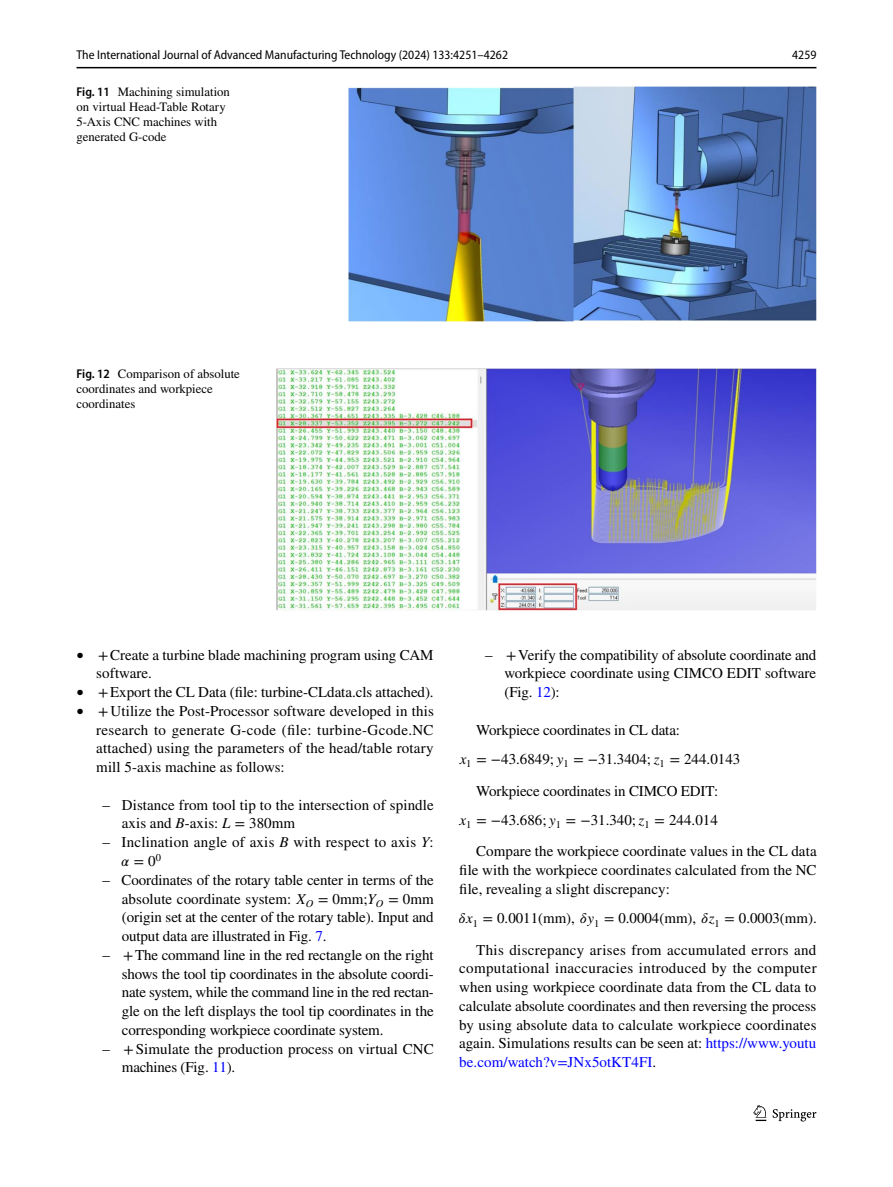
<style>
.page{position:relative;width:893px;height:1187px;background:#fff}
.page>*{position:absolute;margin:0;border:0;box-sizing:border-box;transform-origin:0 0}
.t1{font:15px/18.8px "STIX";color:#000;text-align:justify}
.t2{font:15px "STIX General Regular 80";color:#000}
.t3{font:15px "STIX General Regular 81";color:#000}
.t4{font:15px "STIX Math Italic 44";color:#000}
.t5{font:14.85px "STIX General Regular 82";color:#000}
.t6{font:12.75px/15px "STIX";color:#000}
.t7{font:semi-condensed 12.75px "Myriad Pro";color:#000}
.s1{font-family:"Myriad Pro";font-weight:600;font-stretch:semi-condensed}
.s2{font-size:14.1px}
.s3{font-style:italic}
.s4{font-family:"STIX General Italic 96"}
.s5{font-family:"STIX Math Regular 65"}
.s6{font-family:"STIX General Regular 83"}
.s7{font-family:"STIX Math Regular 66"}
.s8{font-family:"STIX General Regular 84"}
.s9{font-family:"STIX General Italic 97"}
.s10{font-family:"STIX Math Regular 61"}
.s11{font-family:"STIX General Regular 79"}
.s12{color:#00f}
.s13{font-family:"STIX General Italic 93"}
.s14{font-family:"STIX Math Regular 62"}
.s15{font-family:"STIX General Italic 94"}
.s16{font-family:"STIX Math Regular 63"}
.s17{font-family:"STIX Math Italic 43"}
.s18{font-family:"STIX General Italic 95"}
.s19{font-family:"STIX Math Regular 64"}
</style>
<div class="page">
<hr style="left:77px;top:67px;width:739px;height:1px;background:#000">
<svg style="left:753px;top:1105px;width:13px;height:15px"></svg>
<svg style="left:773px;top:1109px;width:43px;height:12px"></svg>
<img style="left:349px;top:87px;width:467px;height:234px">
<img style="left:276px;top:368px;width:540px;height:242px">
<p class="t7" style="left:77px;top:48px;width:433px">The International Journal of Advanced Manufacturing Technology (2024) 133:4251–4262</p>
<p class="t7" style="left:792px;top:48px;width:26px">4259</p>
<p class="t6" style="left:77px;top:85px;width:155px"><span class="s1">Fig. 11</span> Machining simulation on virtual Head-Table Rotary<br>5-Axis CNC machines with generated G-code</p>
<p class="t6" style="left:77px;top:367px;width:165px"><span class="s1">Fig. 12</span> Comparison of absolute coordinates and workpiece coordinates</p>
<p class="t1" style="left:96px;top:646px;width:339px;text-indent:-20px"><span class="s2">•</span> +Create a turbine blade machining program using CAM software.</p>
<p class="t1" style="left:77px;top:683px;width:359px"><span class="s2">•</span> +Export the CL Data (file: turbine-CLdata.cls attached).</p>
<p class="t1" style="left:96px;top:702px;width:339px;text-indent:-20px"><span class="s2">•</span> +Utilize the Post-Processor software developed in this research to generate G-code (file: turbine-Gcode.NC attached) using the parameters of the head/table rotary mill 5-axis machine as follows:</p>
<p class="t1" style="left:122px;top:796px;width:313px;text-indent:-20px">– Distance from tool tip to the intersection of spindle axis and <span class="s3">B</span>-axis: <span class="s4">L</span> <span class="s5">=</span> <span class="s6">380</span><span class="s5">mm</span></p>
<p class="t1" style="left:102px;top:833px;width:333px">– Inclination angle of axis <span class="s3">B</span> with respect to axis <span class="s3">Y</span>:</p>
<p class="t4" style="left:121px;top:852px;width:41px">𝛼<span class="s7">=</span><span class="s8">0</span><sup>0</sup></p>
<p class="t1" style="left:122px;top:871px;width:314px;text-indent:-20px">– Coordinates of the rotary table center in terms of the absolute coordinate system: <span class="s9">X</span><sub>O</sub> <span class="s10">=</span> <span class="s11">0</span><span class="s10">mm</span><span class="s11">;</span><span class="s9">Y</span><sub>O</sub> <span class="s10">=</span> <span class="s11">0</span><span class="s10">mm </span>(origin set at the center of the rotary table). Input and output data are illustrated in Fig. <span class="s12">7</span>.</p>
<p class="t1" style="left:122px;top:946px;width:314px;text-indent:-20px">– +The command line in the red rectangle on the right shows the tool tip coordinates in the absolute coordi&shy;nate system, while the command line in the red rectan&shy;gle on the left displays the tool tip coordinates in the corresponding workpiece coordinate system.</p>
<p class="t1" style="left:122px;top:1040px;width:313px;text-indent:-20px">– +Simulate the production process on virtual CNC machines (Fig. <span class="s12">11</span>).</p>
<p class="t1" style="left:505px;top:646px;width:313px;text-indent:-20px">– +Verify the compatibility of absolute coordinate and workpiece coordinate using CIMCO EDIT software (Fig. <span class="s12">12</span>):</p>
<p class="t1" style="left:476px;top:721px;width:205px">Workpiece coordinates in CL data:</p>
<p class="t2" style="left:460px;top:753px;width:282px"><span class="s13">x</span><sub>1</sub> <span class="s14">= −</span>43.6849; <span class="s13">y</span><sub>1</sub> <span class="s14">= −</span>31.3404; <span class="s13">z</span><sub>1</sub> <span class="s14">=</span> 244.0143</p>
<p class="t1" style="left:476px;top:782px;width:243px">Workpiece coordinates in CIMCO EDIT:</p>
<p class="t3" style="left:460px;top:814px;width:260px"><span class="s15">x</span><sub>1</sub> <span class="s16">= −</span>43.686; <span class="s15">y</span><sub>1</sub> <span class="s16">= −</span>31.340; <span class="s15">z</span><sub>1</sub> <span class="s16">=</span> 244.014</p>
<p class="t1" style="left:459px;top:842px;width:359px;text-indent:17px">Compare the workpiece coordinate values in the CL data file with the workpiece coordinates calculated from the NC file, revealing a slight discrepancy:</p>
<p class="t5" style="left:459px;top:908px;width:360px"><span class="s17">𝛿</span><span class="s18">x</span><sub>1</sub> <span class="s19">=</span> 0.0011<span class="s19">(mm)</span>, <span class="s17">𝛿</span><span class="s18">y</span><sub>1</sub> <span class="s19">=</span> 0.0004<span class="s19">(mm)</span>, <span class="s17">𝛿</span><span class="s18">z</span><sub>1</sub> <span class="s19">=</span> 0.0003<span class="s19">(mm)</span>.</p>
<p class="t1" style="left:459px;top:941px;width:359px;text-indent:17px">This discrepancy arises from accumulated errors and computational inaccuracies introduced by the computer when using workpiece coordinate data from the CL data to calculate absolute coordinates and then reversing the process by using absolute data to calculate workpiece coordinates again. Simulations results can be seen at: <span class="s12">https://www.youtu be.com/watch?v=JNx5otKT4FI</span>.</p>
</div>
